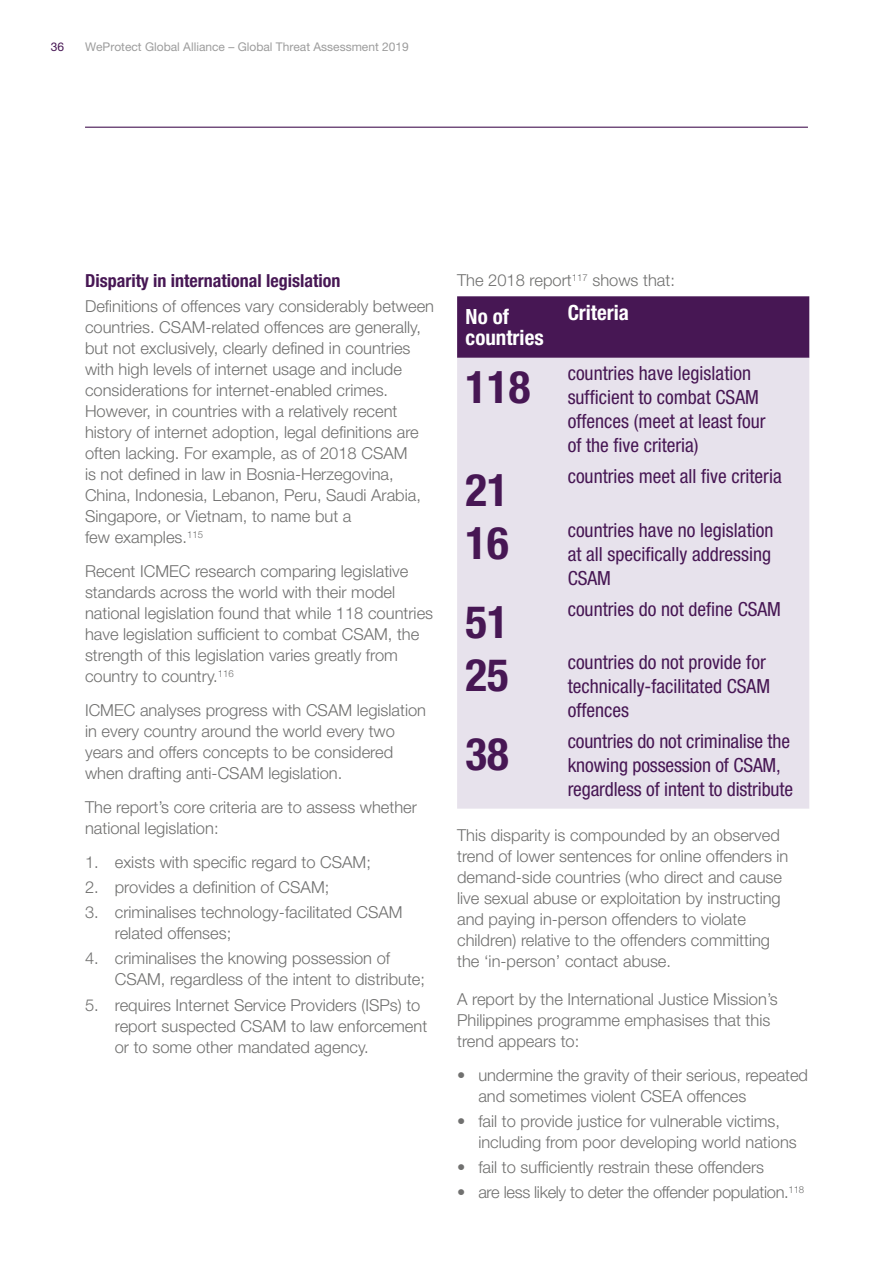
<style>
.page{position:relative;width:893px;height:1263px;background:#fff}
.page>*{position:absolute;margin:0;border:0;box-sizing:border-box;transform-origin:0 0}
.t1{font:700 condensed 45px "Helvetica Neue LT Pro";color:#471754}
.t2{font:700 condensed 21px/21px "Helvetica Neue LT Pro";color:#fff}
.t3{font:condensed 19.5px/24px "Helvetica Neue LT Pro";color:#471754}
.t4{font:700 condensed 18px "Helvetica Neue LT Pro";color:#471754}
.t5{font:300 16.5px/21px "Helvetica Neue LT Pro";color:#70706f}
.t6{font:300 16.5px "Helvetica Neue LT Pro";letter-spacing:-.02em;color:#70706f}
.t7{font:12px "Helvetica Neue LT Pro";color:#9d9d9d}
.t8{font:12px "Helvetica Neue LT Pro";color:#471754}
</style>
<div class="page">
<div style="left:457px;top:296px;width:352px;height:62px;background:#471754"></div>
<div style="left:457px;top:358px;width:352px;height:451px;background:#e7e2ec"></div>
<hr style="left:85px;top:127px;width:723px;height:1px;background:#471754">
<p class="t8" style="left:51px;top:40px;width:15px">36</p>
<p class="t7" style="left:85px;top:40px;width:325px">WeProtect Global Alliance – Global Threat Assessment 2019</p>
<p class="t4" style="left:85px;top:270px;width:257px">Disparity in international legislation</p>
<p class="t5" style="left:85px;top:296px;width:351px">Definitions of offences vary considerably between countries. CSAM-related offences are generally, but not exclusively, clearly defined in countries with high levels of internet usage and include considerations for internet-enabled crimes.<br>However, in countries with a relatively recent history of internet adoption, legal definitions are often lacking. For example, as of 2018 CSAM<br>is not defined in law in Bosnia-Herzegovina, China, Indonesia, Lebanon, Peru, Saudi Arabia, Singapore, or Vietnam, to name but a<br>few examples.<sup>115</sup></p>
<p class="t5" style="left:85px;top:560px;width:350px">Recent ICMEC research comparing legislative standards across the world with their model national legislation found that while 118 countries have legislation sufficient to combat CSAM, the strength of this legislation varies greatly from country to country.<sup>116</sup></p>
<p class="t5" style="left:85px;top:699px;width:343px">ICMEC analyses progress with CSAM legislation in every country around the world every two years and offers concepts to be considered when drafting anti-CSAM legislation.</p>
<p class="t5" style="left:85px;top:796px;width:333px">The report’s core criteria are to assess whether national legislation:</p>
<p class="t5" style="left:85px;top:851px;width:287px">1. exists with specific regard to CSAM;</p>
<p class="t5" style="left:85px;top:876px;width:246px">2. provides a definition of CSAM;</p>
<p class="t5" style="left:115px;top:901px;width:289px;text-indent:-30px">3. criminalises technology-facilitated CSAM related offenses;</p>
<p class="t5" style="left:115px;top:947px;width:312px;text-indent:-30px">4. criminalises the knowing possession of<br>CSAM, regardless of the intent to distribute;</p>
<p class="t5" style="left:115px;top:994px;width:314px;text-indent:-30px">5. requires Internet Service Providers (ISPs) to report suspected CSAM to law enforcement or to some other mandated agency.</p>
<p class="t5" style="left:457px;top:269px;width:219px">The 2018 report<sup>117</sup> shows that:</p>
<p class="t2" style="left:466px;top:306px;width:80px">No of countries</p>
<p class="t2" style="left:568px;top:302px;width:63px">Criteria</p>
<h1 class="t1" style="left:466px;top:359px;width:66px">118</h1>
<p class="t3" style="left:568px;top:361px;width:199px">countries have legislation sufficient to combat CSAM offences (meet at least four of the five criteria)</p>
<h1 class="t1" style="left:466px;top:462px;width:45px">21</h1>
<p class="t3" style="left:568px;top:464px;width:215px">countries meet all five criteria</p>
<h1 class="t1" style="left:466px;top:516px;width:45px">16</h1>
<p class="t3" style="left:568px;top:518px;width:207px;text-align:justify">countries have no legislation at all specifically addressing CSAM</p>
<h1 class="t1" style="left:466px;top:595px;width:45px">51</h1>
<p class="t3" style="left:568px;top:596px;width:215px">countries do not define CSAM</p>
<h1 class="t1" style="left:466px;top:648px;width:45px">25</h1>
<p class="t3" style="left:568px;top:650px;width:204px">countries do not provide for technically-facilitated CSAM offences</p>
<h1 class="t1" style="left:466px;top:727px;width:45px">38</h1>
<p class="t3" style="left:568px;top:729px;width:227px">countries do not criminalise the knowing possession of CSAM, regardless of intent to distribute</p>
<p class="t5" style="left:457px;top:824px;width:333px">This disparity is compounded by an observed trend of lower sentences for online offenders in demand-side countries (who direct and cause live sexual abuse or exploitation by instructing and paying in-person offenders to violate children) relative to the offenders committing the ‘in-person’ contact abuse.</p>
<p class="t5" style="left:457px;top:988px;width:322px">A report by the International Justice Mission’s<br>Philippines programme emphasises that this trend appears to:</p>
<p class="t5" style="left:478px;top:1064px;width:331px;text-indent:-21px">• undermine the gravity of their serious, repeated and sometimes violent CSEA offences</p>
<p class="t5" style="left:478px;top:1110px;width:320px;text-indent:-21px">• fail to provide justice for vulnerable victims, including from poor developing world nations</p>
<p class="t5" style="left:457px;top:1156px;width:308px">• fail to sufficiently restrain these offenders</p>
<p class="t6" style="left:457px;top:1182px;width:349px">• are less likely to deter the offender population.<sup>118</sup></p>
</div>
